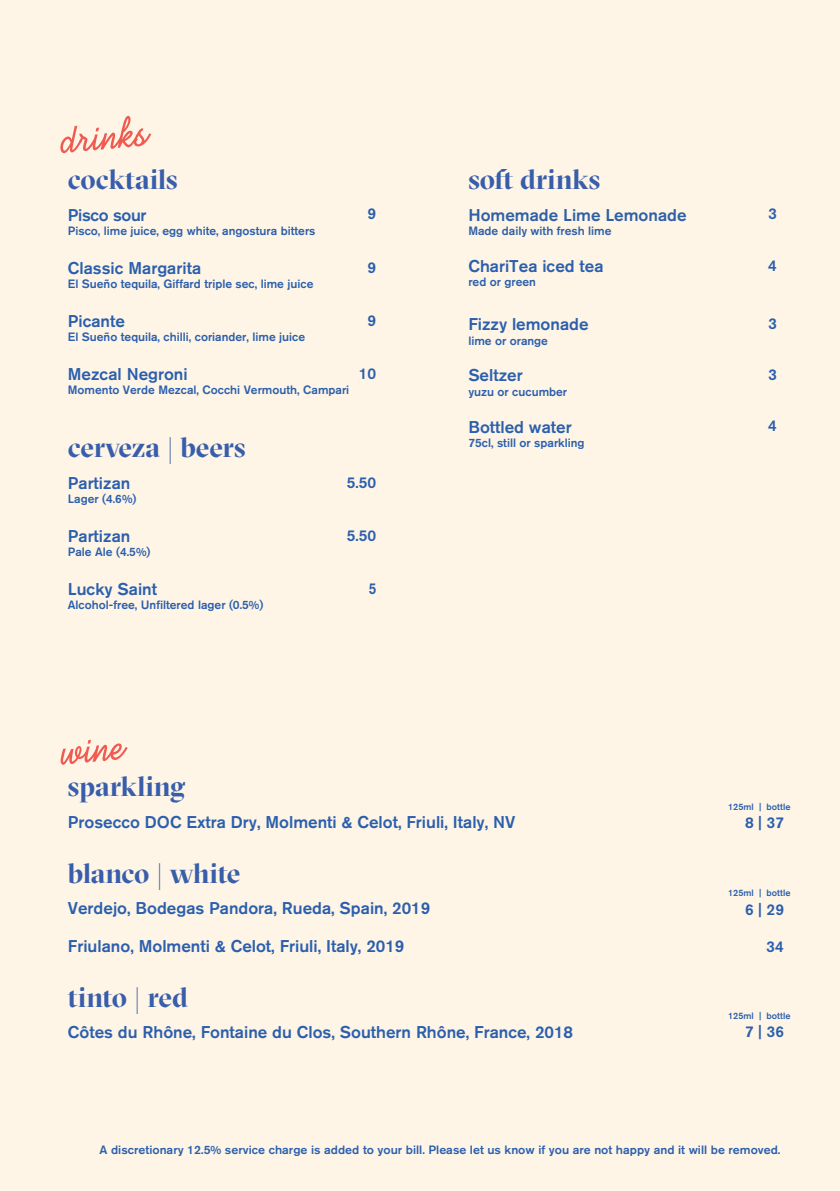
<style>
.page{position:relative;width:840px;height:1191px;background:#fff}
.page>*{position:absolute;margin:0;border:0;box-sizing:border-box;transform-origin:0 0}
.t1{font:56.4px "Portuguesa Script";color:#f05a50}
.t2{font:700 28.2px "GT Sectra Display";letter-spacing:-.005em;color:#385eab}
.t3{font:500 17px "Akzidenz Grotesk Pro";color:#2b5fad}
.t4{font:500 17px "Akzidenz Grotesk Pro";color:#2e60a8}
.t5{font:500 17px "Akzidenz Grotesk Pro";letter-spacing:-.02em;color:#2b5fad}
.t6{font:500 15.6px "Akzidenz Grotesk Pro";color:#2b5fad}
.t7{font:500 15.6px "Akzidenz Grotesk Pro";color:#2b5fad;scale:.87 1}
.t8{font:500 15.4px "Akzidenz Grotesk Pro";color:#2b5fad}
.t9{font:500 15.4px "Akzidenz Grotesk Pro";color:#2e60a8}
.t10{font:500 12px "Akzidenz Grotesk Pro";color:#2b5fad}
.t11{font:500 12px "Akzidenz Grotesk Pro";color:#2e60a8}
.t12{font:500 9.2px "Akzidenz Grotesk Pro";color:#2b5fad}
</style>
<div class="page">
<div style="left:0;top:0;width:839px;height:1191px;background:#fef5e6"></div>
<h1 class="t1" style="left:57px;top:105px;width:89px;rotate:-5deg">drinks</h1>
<h2 class="t2" style="left:68px;top:161px;width:111px">cocktails</h2>
<h3 class="t5" style="left:68px;top:204px;width:80px">Pisco sour</h3>
<p class="t10" style="left:68px;top:223px;width:249px">Pisco, lime juice, egg white, angostura bitters</p>
<p class="t8" style="left:367px;top:204px;width:10px">9</p>
<h3 class="t3" style="left:68px;top:257px;width:135px">Classic Margarita</h3>
<p class="t10" style="left:68px;top:276px;width:247px">El Sueño tequila, Giffard triple sec, lime juice</p>
<p class="t8" style="left:367px;top:257px;width:10px">9</p>
<h3 class="t3" style="left:68px;top:310px;width:59px">Picante</h3>
<p class="t10" style="left:68px;top:329px;width:239px">El Sueño tequila, chilli, coriander, lime juice</p>
<p class="t8" style="left:367px;top:310px;width:10px">9</p>
<h3 class="t3" style="left:68px;top:363px;width:121px">Mezcal Negroni</h3>
<p class="t10" style="left:68px;top:382px;width:283px">Momento Verde Mezcal, Cocchi Vermouth, Campari</p>
<p class="t8" style="left:358px;top:363px;width:19px">10</p>
<h2 class="t2" style="left:68px;top:429px;width:179px">cerveza | beers</h2>
<h3 class="t3" style="left:68px;top:472px;width:64px">Partizan</h3>
<p class="t10" style="left:68px;top:491px;width:70px">Lager (4.6%)</p>
<h3 class="t3" style="left:68px;top:525px;width:64px">Partizan</h3>
<p class="t10" style="left:68px;top:544px;width:84px">Pale Ale (4.5%)</p>
<h3 class="t3" style="left:68px;top:578px;width:91px">Lucky Saint</h3>
<p class="t10" style="left:68px;top:597px;width:197px">Alcohol-free, Unfiltered lager (0.5%)</p>
<h1 class="t1" style="left:57px;top:716px;width:65px;rotate:-5deg">wine</h1>
<h2 class="t2" style="left:68px;top:768px;width:119px">sparkling</h2>
<p class="t6" style="left:346px;top:472px;width:31px">5.50</p>
<p class="t6" style="left:346px;top:525px;width:31px">5.50</p>
<p class="t7" style="left:368px;top:578px;width:10px">5</p>
<h2 class="t2" style="left:468px;top:161px;width:133px">soft drinks</h2>
<h3 class="t4" style="left:468px;top:204px;width:220px">Homemade Lime Lemonade</h3>
<p class="t11" style="left:468px;top:223px;width:145px">Made daily with fresh lime</p>
<p class="t9" style="left:767px;top:204px;width:10px">3</p>
<h3 class="t3" style="left:468px;top:255px;width:137px">ChariTea iced tea</h3>
<p class="t10" style="left:468px;top:274px;width:69px">red or green</p>
<p class="t8" style="left:767px;top:255px;width:10px">4</p>
<h3 class="t3" style="left:468px;top:313px;width:122px">Fizzy lemonade</h3>
<p class="t10" style="left:468px;top:333px;width:81px">lime or orange</p>
<p class="t8" style="left:767px;top:314px;width:10px">3</p>
<h3 class="t3" style="left:468px;top:364px;width:56px">Seltzer</h3>
<p class="t10" style="left:468px;top:384px;width:100px">yuzu or cucumber</p>
<p class="t8" style="left:767px;top:365px;width:10px">3</p>
<h3 class="t3" style="left:468px;top:415px;width:105px">Bottled water</h3>
<p class="t10" style="left:468px;top:435px;width:118px">75cl, still or sparkling</p>
<p class="t8" style="left:767px;top:416px;width:10px">4</p>
<p class="t12" style="left:727px;top:800px;width:64px">125ml | bottle</p>
<h3 class="t3" style="left:68px;top:810px;width:448px">Prosecco DOC Extra Dry, Molmenti &amp; Celot, Friuli, Italy, NV</h3>
<p class="t8" style="left:744px;top:813px;width:40px">8 | 37</p>
<h2 class="t2" style="left:68px;top:855px;width:174px">blanco | white</h2>
<p class="t12" style="left:727px;top:887px;width:64px">125ml | bottle</p>
<h3 class="t3" style="left:68px;top:897px;width:363px">Verdejo, Bodegas Pandora, Rueda, Spain, 2019</h3>
<p class="t8" style="left:744px;top:899px;width:40px">6 | 29</p>
<h3 class="t3" style="left:68px;top:934px;width:338px">Friulano, Molmenti &amp; Celot, Friuli, Italy, 2019</h3>
<p class="t8" style="left:765px;top:937px;width:19px">34</p>
<h2 class="t2" style="left:68px;top:979px;width:122px">tinto | red</h2>
<h3 class="t3" style="left:68px;top:1021px;width:506px">Côtes du Rhône, Fontaine du Clos, Southern Rhône, France, 2018</h3>
<p class="t8" style="left:744px;top:1021px;width:40px">7 | 36</p>
<p class="t12" style="left:727px;top:1009px;width:64px">125ml | bottle</p>
<p class="t10" style="left:99px;top:1141px;width:682px">A discretionary 12.5% service charge is added to your bill. Please let us know if you are not happy and it will be removed.</p>
</div>
